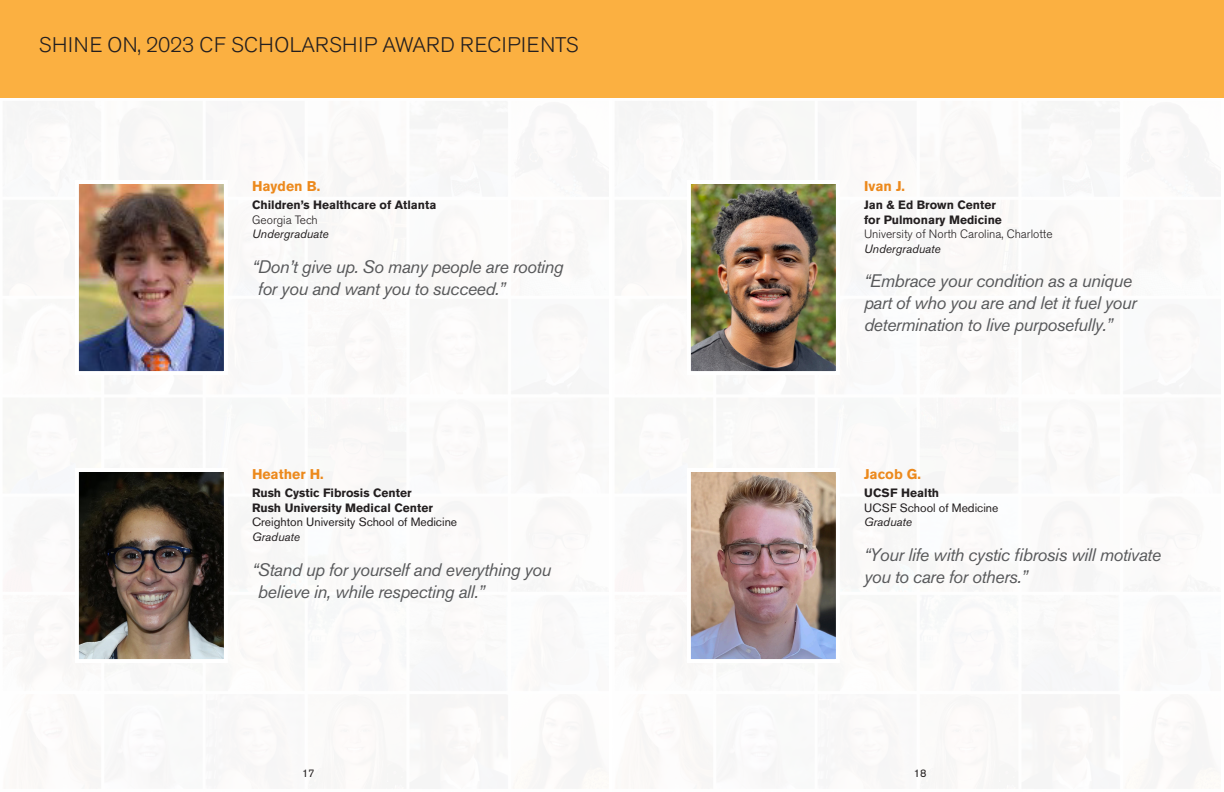
<style>
.page{position:relative;width:1224px;height:792px;background:#fff}
.page>*{position:absolute;margin:0;border:0;box-sizing:border-box;transform-origin:0 0}
.t1{font:300 21px "Akzidenz Grotesk Pro";letter-spacing:.02em;color:#231f20}
.t2{font:italic 18px/21.6px "Akzidenz Grotesk Pro";letter-spacing:-.025em;color:#58595b}
.t3{font:700 14px "Akzidenz Grotesk Pro";color:#ec891c}
.t4{font:700 12px/14.4px "Akzidenz Grotesk Pro";color:#231f20}
.t5{font:12px "Akzidenz Grotesk Pro";color:#231f20}
.t6{font:300 12px "Akzidenz Grotesk Pro";color:#231f20}
.t7{font:italic 12px "Akzidenz Grotesk Pro";color:#231f20}
.t8{font:11px "Akzidenz Grotesk Pro";color:#231f20}
</style>
<div class="page">
<div style="left:0;top:0;width:621px;height:97px;background:#fbb041"></div>
<div style="left:603px;top:0;width:621px;height:97px;background:#fbb041"></div>
<img style="left:78px;top:184px;width:146px;height:188px">
<img style="left:78px;top:472px;width:146px;height:188px">
<img style="left:690px;top:184px;width:146px;height:188px">
<img style="left:690px;top:472px;width:146px;height:187px">
<p class="t1" style="left:39px;top:31px;width:541px">SHINE ON, 2023 CF SCHOLARSHIP AWARD RECIPIENTS</p>
<p class="t3" style="left:252px;top:177px;width:70px">Hayden B.</p>
<p class="t4" style="left:252px;top:198px;width:186px">Children’s Healthcare of Atlanta</p>
<p class="t6" style="left:252px;top:212px;width:67px">Georgia Tech</p>
<p class="t7" style="left:252px;top:226px;width:78px">Undergraduate</p>
<p class="t2" style="left:258px;top:256px;width:307px;text-indent:-6px">“Don’t give up. So many people are rooting for you and want you to succeed.”</p>
<p class="t3" style="left:252px;top:465px;width:73px">Heather H.</p>
<p class="t4" style="left:252px;top:486px;width:182px">Rush Cystic Fibrosis Center<br>Rush University Medical Center</p>
<p class="t5" style="left:252px;top:514px;width:207px">Creighton University School of Medicine</p>
<p class="t7" style="left:252px;top:529px;width:50px">Graduate</p>
<p class="t2" style="left:258px;top:559px;width:295px;text-indent:-6px">“Stand up for yourself and everything you believe in, while respecting all.”</p>
<p class="t3" style="left:864px;top:177px;width:43px">Ivan J.</p>
<p class="t4" style="left:864px;top:198px;width:139px">Jan &amp; Ed Brown Center for Pulmonary Medicine</p>
<p class="t6" style="left:864px;top:226px;width:190px">University of North Carolina, Charlotte</p>
<p class="t7" style="left:864px;top:241px;width:78px">Undergraduate</p>
<p class="t2" style="left:864px;top:270px;width:274px">“Embrace your condition as a unique part of who you are and let it fuel your determination to live purposefully.”</p>
<p class="t3" style="left:864px;top:465px;width:58px">Jacob G.</p>
<p class="t4" style="left:864px;top:486px;width:77px">UCSF Health</p>
<p class="t5" style="left:864px;top:500px;width:136px">UCSF School of Medicine</p>
<p class="t7" style="left:864px;top:514px;width:50px">Graduate</p>
<p class="t2" style="left:864px;top:544px;width:299px">“Your life with cystic fibrosis will motivate you to care for others.”</p>
<p class="t8" style="left:302px;top:766px;width:14px">17</p>
<p class="t8" style="left:914px;top:766px;width:14px">18</p>
</div>
